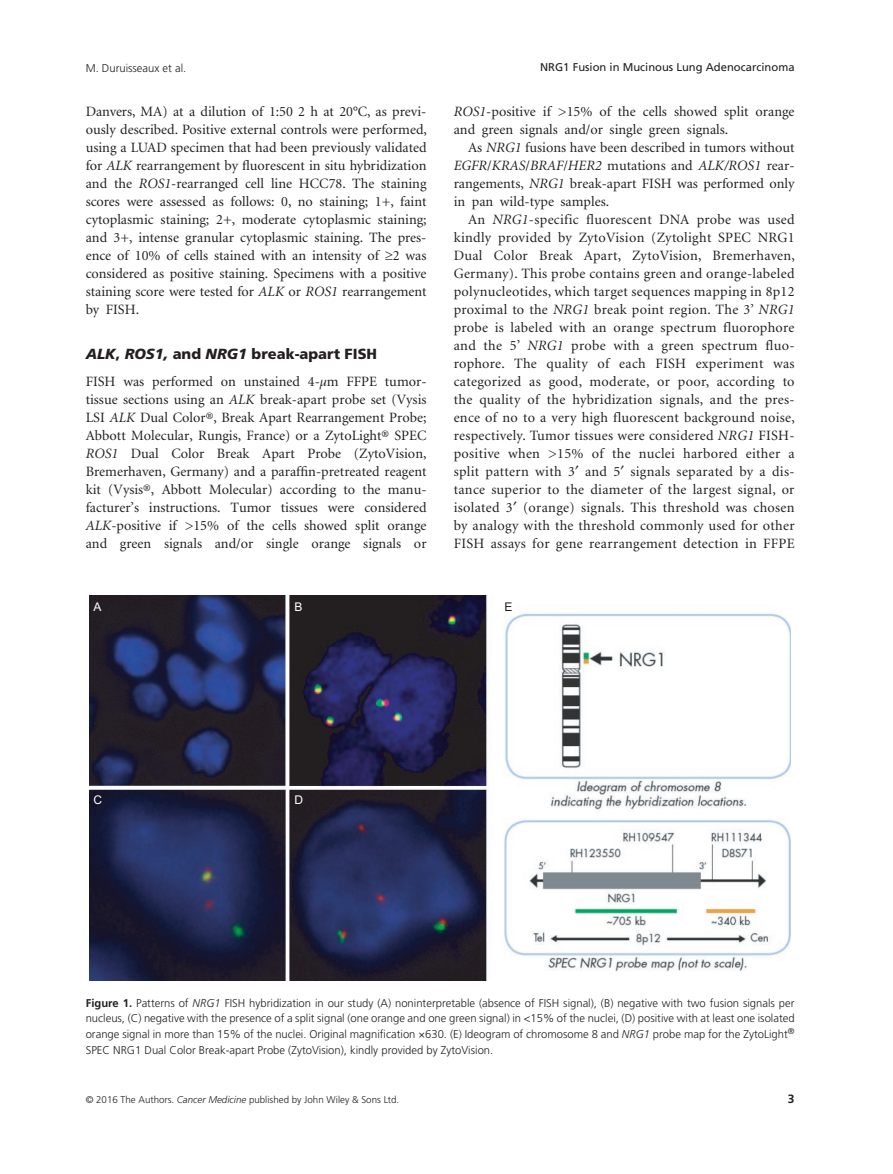
<style>
.page{position:relative;width:893px;height:1174px;background:#fff}
.page>*{position:absolute;margin:0;border:0;box-sizing:border-box;transform-origin:0 0}
.t1{font:900 14.7px "Frutiger";color:#231f20}
.t2{font:14.25px/18px "Minion";color:#231f20;text-align:justify}
.t3{font:12px "Arial";color:#fff}
.t4{font:700 12px "Frutiger";color:#231f20}
.t5{font:12px "Arial";color:#231f20}
.t6{font:300 11.25px/15.8px "Frutiger";color:#231f20;text-align:justify}
.t7{font:11.25px "Frutiger";color:#231f20}
.t8{font:300 9.75px "Frutiger";color:#231f20}
.s1{font-style:italic}
.s2{font-weight:700}
</style>
<div class="page">
<img style="left:89px;top:596px;width:702px;height:385px">
<p class="t6" style="left:86px;top:60px;width:102px">M. Duruisseaux et al.</p>
<p class="t7" style="left:540px;top:61px;width:256px">NRG1 Fusion in Mucinous Lung Adenocarcinoma</p>
<p class="t2" style="left:86px;top:103px;width:343px">Danvers, MA) at a dilution of 1:50 2 h at 20°C, as previ&shy;ously described. Positive external controls were performed, using a LUAD specimen that had been previously validated for <span class="s1">ALK</span> rearrangement by fluorescent in situ hybridization and the <span class="s1">ROS1</span>-rearranged cell line HCC78. The staining scores were assessed as follows: 0, no staining; 1+, faint cytoplasmic staining; 2+, moderate cytoplasmic staining; and 3+, intense granular cytoplasmic staining. The pres&shy;ence of 10% of cells stained with an intensity of ≥2 was considered as positive staining. Specimens with a positive staining score were tested for <span class="s1">ALK</span> or <span class="s1">ROS1</span> rearrangement by FISH.</p>
<p class="t1" style="left:86px;top:345px;width:293px"><span class="s1">ALK</span>, <span class="s1">ROS1,</span> and <span class="s1">NRG1</span> break-apart FISH</p>
<p class="t2" style="left:86px;top:373px;width:342px">FISH was performed on unstained 4-<span class="s1">μ</span>m FFPE tumor&shy;tissue sections using an <span class="s1">ALK</span> break-apart probe set (Vysis LSI <span class="s1">ALK</span> Dual Color®, Break Apart Rearrangement Probe; Abbott Molecular, Rungis, France) or a ZytoLight® SPEC <span class="s1">ROS1</span> Dual Color Break Apart Probe (ZytoVision, Bremerhaven, Germany) and a paraffin-pretreated reagent kit (Vysis®, Abbott Molecular) according to the manu&shy;facturer’s instructions. Tumor tissues were considered <span class="s1">ALK</span>-positive if &gt;15% of the cells showed split orange and green signals and/or single orange signals or</p>
<p class="t2" style="left:454px;top:103px;width:342px"><span class="s1">ROS1</span>-positive if &gt;15% of the cells showed split orange and green signals and/or single green signals.</p>
<p class="t2" style="left:454px;top:139px;width:342px;text-indent:14px">As <span class="s1">NRG1</span> fusions have been described in tumors without <span class="s1">EGFR</span>/<span class="s1">KRAS</span>/<span class="s1">BRAF</span>/<span class="s1">HER2</span> mutations and <span class="s1">ALK/ROS1</span> rear&shy;rangements, <span class="s1">NRG1</span> break-apart FISH was performed only in pan wild-type samples.</p>
<p class="t2" style="left:454px;top:211px;width:343px;text-indent:14px">An <span class="s1">NRG1</span>-specific fluorescent DNA probe was used kindly provided by ZytoVision (Zytolight SPEC NRG1<br>Dual Color Break Apart, ZytoVision, Bremerhaven, Germany). This probe contains green and orange-labeled polynucleotides, which target sequences mapping in 8p12 proximal to the <span class="s1">NRG1</span> break point region. The 3’ <span class="s1">NRG1 </span>probe is labeled with an orange spectrum fluorophore and the 5’ <span class="s1">NRG1</span> probe with a green spectrum fluo&shy;rophore. The quality of each FISH experiment was categorized as good, moderate, or poor, according to the quality of the hybridization signals, and the pres&shy;ence of no to a very high fluorescent background noise, respectively. Tumor tissues were considered <span class="s1">NRG1</span> FISH&shy;positive when &gt;15% of the nuclei harbored either a split pattern with 3 and 5 signals separated by a dis&shy;tance superior to the diameter of the largest signal, or isolated 3 (orange) signals. This threshold was chosen by analogy with the threshold commonly used for other FISH assays for gene rearrangement detection in FFPE</p>
<p class="t3" style="left:94px;top:598px;width:10px">A</p>
<p class="t3" style="left:294px;top:598px;width:10px">B</p>
<p class="t5" style="left:504px;top:598px;width:10px">E</p>
<p class="t3" style="left:94px;top:791px;width:10px">C</p>
<p class="t3" style="left:294px;top:791px;width:10px">D</p>
<p class="t6" style="left:86px;top:995px;width:710px"><span class="s2">Figure 1.</span> Patterns of <span class="s1">NRG1</span> FISH hybridization in our study (A) noninterpretable (absence of FISH signal), (B) negative with two fusion signals per nucleus, (C) negative with the presence of a split signal (one orange and one green signal) in &lt;15% of the nuclei, (D) positive with at least one isolated orange signal in more than 15% of the nuclei. Original magnification ×630. (E) Ideogram of chromosome 8 and <span class="s1">NRG1</span> probe map for the ZytoLight<sup>® </sup>SPEC NRG1 Dual Color Break-apart Probe (ZytoVision), kindly provided by ZytoVision.</p>
<p class="t8" style="left:86px;top:1093px;width:315px">© 2016 The Authors. <span class="s1">Cancer Medicine</span> published by John Wiley &amp; Sons Ltd.</p>
<p class="t4" style="left:788px;top:1091px;width:8px">3</p>
</div>
